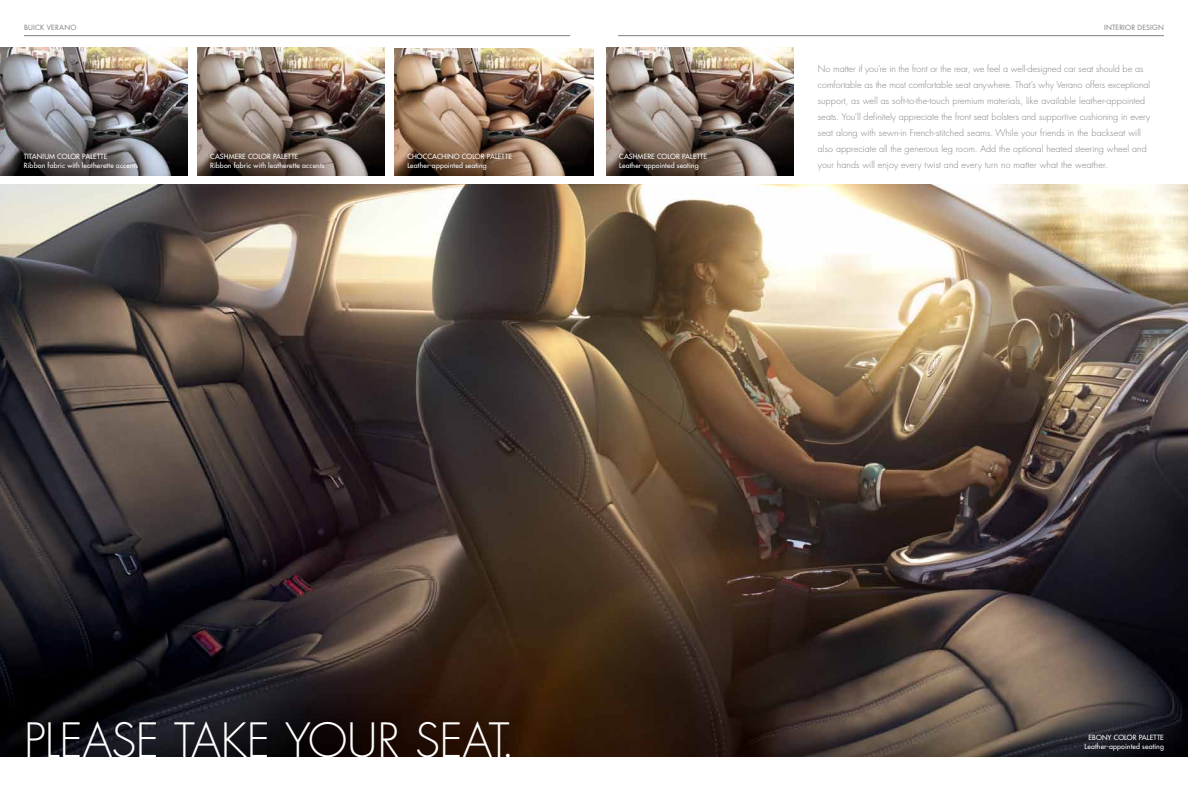
<style>
.page{position:relative;width:1188px;height:810px;background:#fff}
.page>*{position:absolute;margin:0;border:0;box-sizing:border-box;transform-origin:0 0}
.t1{font:300 46px "Futura";letter-spacing:-.01em;color:#fff}
.t2{font:300 9px/16px "Futura";letter-spacing:.01em;color:#7e8083}
.t3{font:7px/9px "Futura";letter-spacing:.02em;color:#fff}
.t4{font:7px "Futura";letter-spacing:.03em;color:#7e8083}
</style>
<div class="page">
<hr style="left:24px;top:35px;width:546px;height:1px;background:#7e8083">
<hr style="left:618px;top:35px;width:546px;height:1px;background:#7e8083">
<img style="left:0;top:185px;width:1188px;height:572px">
<img style="left:0;top:48px;width:188px;height:128px">
<img style="left:197px;top:48px;width:188px;height:128px">
<img style="left:394px;top:48px;width:200px;height:128px">
<img style="left:606px;top:48px;width:188px;height:128px">
<p class="t4" style="left:24px;top:23px;width:54px">BUICK VERANO</p>
<p class="t4" style="left:1104px;top:23px;width:60px">INTERIOR DESIGN</p>
<p class="t3" style="left:24px;top:152px;width:116px;text-indent:58px">palette<br>Ribbon fabric with leatherette accents</p>
<p class="t3" style="left:407px;top:152px;width:6px">choccachino</p>
<p class="t3" style="left:462px;top:152px;width:6px">color</p>
<p class="t3" style="left:487px;top:152px;width:5px">palette</p>
<p class="t3" style="left:24px;top:152px;width:5px">titanium</p>
<p class="t3" style="left:57px;top:152px;width:6px">color</p>
<p class="t3" style="left:210px;top:152px;width:6px">cashmere</p>
<p class="t3" style="left:248px;top:152px;width:6px">color</p>
<p class="t3" style="left:210px;top:152px;width:116px;text-indent:63px">palette<br>Ribbon fabric with leatherette accents</p>
<p class="t3" style="left:407px;top:161px;width:81px">Leather-appointed seating</p>
<p class="t3" style="left:619px;top:152px;width:6px">cashmere</p>
<p class="t3" style="left:657px;top:152px;width:6px">color</p>
<p class="t3" style="left:619px;top:152px;width:81px;text-indent:63px">palette<br>Leather-appointed seating</p>
<p class="t2" style="left:818px;top:61px;width:334px">No matter if you’re in the front or the rear, we feel a well-designed car seat should be as comfortable as the most comfortable seat anywhere. That’s why Verano offers exceptional support, as well as soft-to-the-touch premium materials, like available leather-appointed seats. You’ll definitely appreciate the front seat bolsters and supportive cushioning in every seat along with sewn-in French-stitched seams. While your friends in the backseat will also appreciate all the generous leg room. Add the optional heated steering wheel and your hands will enjoy every twist and every turn no matter what the weather.</p>
<h1 class="t1" style="left:24px;top:711px;width:493px">please Take your seat.</h1>
<p class="t3" style="left:1089px;top:733px;width:14px">ebony</p>
<p class="t3" style="left:1114px;top:733px;width:6px">color</p>
<p class="t3" style="left:1085px;top:733px;width:81px;text-indent:54px">palette<br>Leather-appointed seating</p>
</div>
